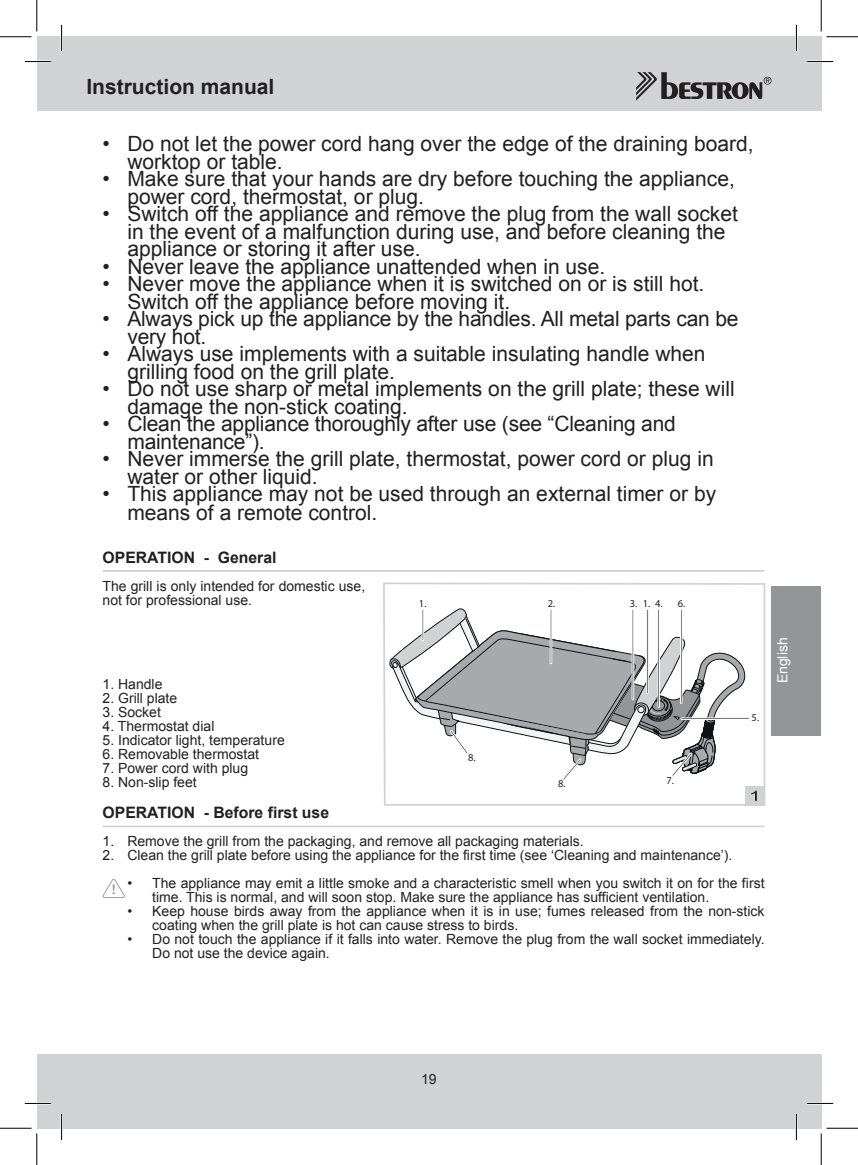
<style>
.page{position:relative;width:858px;height:1165px;background:#fff}
.page>*{position:absolute;margin:0;border:0;box-sizing:border-box;transform-origin:0 0}
.t1{font:21px/17.5px "Arial";color:#231f20}
.t2{font:700 21px "Arial";color:#231f20}
.t3{font:700 15.75px "Arial";color:#231f20}
.t4{font:14px/14px "Arial";color:#231f20}
.t5{font:14px "Arial";color:#fff}
.t6{font:10.5px "Myriad";color:#231f20}
</style>
<div class="page">
<div style="left:37px;top:37px;width:784px;height:74px;background:#d1d2d4"></div>
<div style="left:37px;top:1054px;width:784px;height:74px;background:#d1d2d4"></div>
<svg style="left:636px;top:72px;width:135px;height:29px"></svg>
<div style="left:771px;top:586px;width:50px;height:149px;background:#939598"></div>
<hr style="left:102px;top:570px;width:662px;height:2px;background:#d1d2d4">
<hr style="left:102px;top:825px;width:662px;height:2px;background:#d1d2d4">
<svg style="left:102px;top:879px;width:23px;height:19px"></svg>
<svg style="left:383px;top:582px;width:383px;height:224px"></svg>
<div style="left:745px;top:786px;width:20px;height:20px;background:#d1d2d4"></div>
<svg style="left:751px;top:791px;width:5px;height:10px"></svg>
<hr style="left:25px;top:60px;width:26px;height:3px;background:#fff">
<hr style="left:806px;top:60px;width:26px;height:3px;background:#fff">
<hr style="left:25px;top:1102px;width:26px;height:2px;background:#fff">
<hr style="left:806px;top:1102px;width:26px;height:2px;background:#fff">
<hr style="left:60px;top:25px;width:3px;height:26px;background:#fff">
<hr style="left:60px;top:1114px;width:3px;height:26px;background:#fff">
<hr style="left:795px;top:25px;width:2px;height:26px;background:#fff">
<hr style="left:795px;top:1114px;width:2px;height:26px;background:#fff">
<svg style="left:25px;top:61px;width:26px;height:1px"></svg>
<svg style="left:806px;top:61px;width:26px;height:1px"></svg>
<svg style="left:25px;top:1103px;width:26px;height:1px"></svg>
<svg style="left:806px;top:1103px;width:26px;height:1px"></svg>
<svg style="left:61px;top:25px;width:1px;height:26px"></svg>
<svg style="left:61px;top:1114px;width:1px;height:26px"></svg>
<svg style="left:795px;top:25px;width:1px;height:26px"></svg>
<svg style="left:795px;top:1114px;width:1px;height:26px"></svg>
<hr style="left:0;top:36px;width:32px;height:1px;background:#000">
<hr style="left:826px;top:36px;width:31px;height:1px;background:#000">
<hr style="left:0;top:1128px;width:32px;height:1px;background:#000">
<hr style="left:826px;top:1128px;width:31px;height:1px;background:#000">
<hr style="left:36px;top:0;width:1px;height:32px;background:#000">
<hr style="left:36px;top:1133px;width:1px;height:32px;background:#000">
<hr style="left:820px;top:0;width:1px;height:32px;background:#000">
<hr style="left:820px;top:1133px;width:1px;height:32px;background:#000">
<svg style="left:389px;top:607px;width:356px;height:174px"></svg>
<p class="t2" style="left:86px;top:73px;width:189px">Instruction manual</p>
<p class="t1" style="left:127px;top:135px;width:627px;text-indent:-25px">• Do not let the power cord hang over the edge of the draining board, worktop or table.</p>
<p class="t1" style="left:127px;top:170px;width:609px;text-indent:-25px">• Make sure that your hands are dry before touching the appliance, power cord, thermostat, or plug.</p>
<p class="t1" style="left:127px;top:205px;width:612px;text-indent:-25px">• Switch off the appliance and remove the plug from the wall socket in the event of a malfunction during use, and before cleaning the appliance or storing it after use.</p>
<p class="t1" style="left:102px;top:258px;width:504px">• Never leave the appliance unattended when in use.</p>
<p class="t1" style="left:127px;top:275px;width:578px;text-indent:-25px">• Never move the appliance when it is switched on or is still hot.<br>Switch off the appliance before moving it.</p>
<p class="t1" style="left:127px;top:310px;width:612px;text-indent:-25px">• Always pick up the appliance by the handles. All metal parts can be very hot.</p>
<p class="t1" style="left:127px;top:345px;width:579px;text-indent:-25px">• Always use implements with a suitable insulating handle when grilling food on the grill plate.</p>
<p class="t1" style="left:127px;top:380px;width:608px;text-indent:-25px">• Do not use sharp or metal implements on the grill plate; these will damage the non-stick coating.</p>
<p class="t1" style="left:127px;top:415px;width:550px;text-indent:-25px">• Clean the appliance thoroughly after use (see “Cleaning and maintenance”).</p>
<p class="t1" style="left:127px;top:450px;width:587px;text-indent:-25px">• Never immerse the grill plate, thermostat, power cord or plug in water or other liquid.</p>
<p class="t1" style="left:127px;top:484px;width:590px;line-height:19.2px;text-indent:-25px">• This appliance may not be used through an external timer or by means of a remote control.</p>
<p class="t3" style="left:102px;top:546px;width:175px">Operation - General</p>
<p class="t4" style="left:102px;top:579px;width:264px">The grill is only intended for domestic use, not for professional use.</p>
<p class="t6" style="left:677px;top:599px;width:9px">6.</p>
<p class="t6" style="left:547px;top:599px;width:9px">2.</p>
<p class="t6" style="left:629px;top:599px;width:34px">3. 4.</p>
<p class="t6" style="left:419px;top:599px;width:9px">1.</p>
<p class="t6" style="left:642px;top:599px;width:9px">1.</p>
<p class="t4" style="left:102px;top:677px;width:61px">1. Handle</p>
<p class="t4" style="left:102px;top:691px;width:76px">2. Grill plate</p>
<p class="t4" style="left:102px;top:705px;width:60px">3. Socket</p>
<p class="t4" style="left:102px;top:719px;width:113px">4. Thermostat dial</p>
<p class="t4" style="left:102px;top:733px;width:184px">5. Indicator light, temperature</p>
<p class="t4" style="left:102px;top:747px;width:158px">6. Removable thermostat</p>
<p class="t4" style="left:102px;top:761px;width:147px">7. Power cord with plug</p>
<p class="t4" style="left:102px;top:775px;width:96px">8. Non-slip feet</p>
<p class="t3" style="left:102px;top:802px;width:228px">Op eration - Before first use</p>
<p class="t4" style="left:102px;top:834px;width:482px">1. Remove the grill from the packaging, and remove all packaging materials.</p>
<p class="t4" style="left:102px;top:848px;width:631px">2. Clean the grill plate before using the appliance for the first time (see ‘Cleaning and maintenance’).</p>
<p class="t4" style="left:152px;top:876px;width:613px;text-indent:-25px">• The appliance may emit a little smoke and a characteristic smell when you switch it on for the first time. This is normal, and will soon stop. Make sure the appliance has sufficient ventilation.</p>
<p class="t4" style="left:152px;top:904px;width:613px;text-indent:-25px">• Keep house birds away from the appliance when it is in use; fumes released from the non-stick coating when the grill plate is hot can cause stress to birds.</p>
<p class="t4" style="left:152px;top:932px;width:613px;text-indent:-25px">• Do not touch the appliance if it falls into water. Remove the plug from the wall socket immediately.<br>Do not use the device again.</p>
<p class="t6" style="left:751px;top:712px;width:9px">5.</p>
<p class="t6" style="left:468px;top:752px;width:9px">8.</p>
<p class="t6" style="left:666px;top:775px;width:9px">7.</p>
<p class="t6" style="left:558px;top:778px;width:9px">8.</p>
<p class="t5" style="left:773px;top:683px;width:47px;rotate:-90deg">English</p>
<p class="t4" style="left:421px;top:1072px;width:17px">19</p>
</div>
